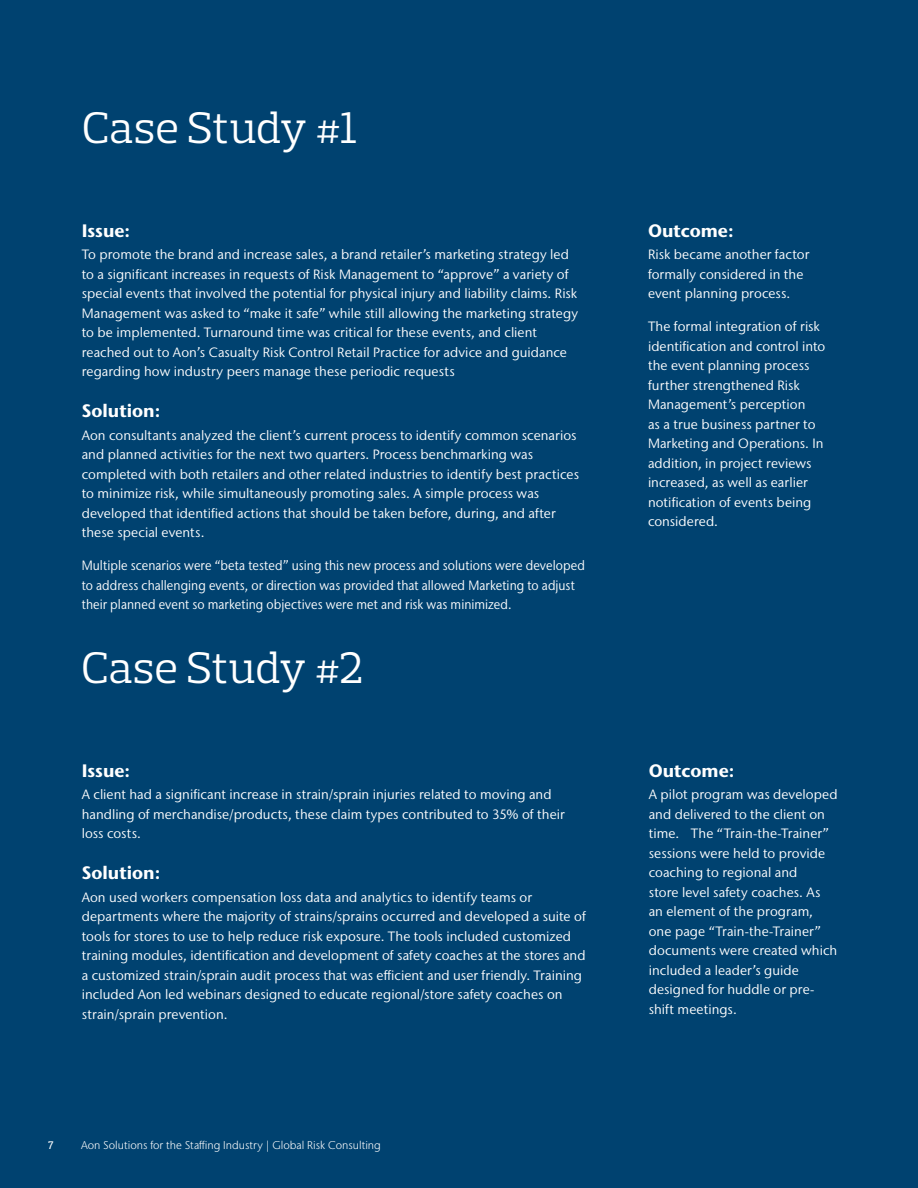
<style>
.page{position:relative;width:918px;height:1188px;background:#004270}
.page>*{position:absolute;margin:0;border:0;box-sizing:border-box;transform-origin:0 0}
.Main_Headline_PS_26{font:45px "Prelo Slab";letter-spacing:-.005em;color:#fff}
.Subhead_2__SS_11_15{font:700 18px "Stone Sans IIITC Pro";color:#fff}
.Body_Copy_SS_9_13{font:13.5px/19.5px "Stone Sans IIITC Pro";letter-spacing:.005em;color:#fff}
.Body_Copy_SS_9_13-2{font:13.5px/19.5px "Stone Sans IIITC Pro";letter-spacing:.005em;color:#fff;scale:.92 1}
.t1{font:300 11.25px "Stone Sans IIITC Pro";color:#fff}
.t2{font:500 11.25px "Prelo Slab";color:#fff}
</style>
<div class="page">
<p class="Main_Headline_PS_26" style="left:82px;top:100px;width:278px">Case Study #1</p>
<p class="Subhead_2__SS_11_15" style="left:82px;top:219px;width:50px">Issue:</p>
<p class="Body_Copy_SS_9_13" style="left:82px;top:245px;width:498px">To promote the brand and increase sales, a brand retailer’s marketing strategy led to a significant increases in requests of Risk Management to “approve” a variety of special events that involved the potential for physical injury and liability claims. Risk Management was asked to “make it safe” while still allowing the marketing strategy to be implemented. Turnaround time was critical for these events, and client reached out to Aon’s Casualty Risk Control Retail Practice for advice and guidance regarding how industry peers manage these periodic requests</p>
<p class="Subhead_2__SS_11_15" style="left:82px;top:399px;width:80px">Solution:</p>
<p class="Body_Copy_SS_9_13" style="left:82px;top:425px;width:499px">Aon consultants analyzed the client’s current process to identify common scenarios and planned activities for the next two quarters. Process benchmarking was completed with both retailers and other related industries to identify best practices to minimize risk, while simultaneously promoting sales. A simple process was developed that identified actions that should be taken before, during, and after these special events.</p>
<p class="Body_Copy_SS_9_13-2" style="left:82px;top:556px;width:549px">Multiple scenarios were “beta tested” using this new process and solutions were developed to address challenging events, or direction was provided that allowed Marketing to adjust their planned event so marketing objectives were met and risk was minimized.</p>
<p class="Main_Headline_PS_26" style="left:81px;top:640px;width:284px">Case Study #2</p>
<p class="Subhead_2__SS_11_15" style="left:82px;top:759px;width:50px">Issue:</p>
<p class="Body_Copy_SS_9_13" style="left:82px;top:785px;width:484px">A client had a significant increase in strain/sprain injuries related to moving and handling of merchandise/products, these claim types contributed to 35% of their loss costs.</p>
<p class="Subhead_2__SS_11_15" style="left:82px;top:861px;width:80px">Solution:</p>
<p class="Body_Copy_SS_9_13" style="left:82px;top:887px;width:506px">Aon used workers compensation loss data and analytics to identify teams or departments where the majority of strains/sprains occurred and developed a suite of tools for stores to use to help reduce risk exposure. The tools included customized training modules, identification and development of safety coaches at the stores and a customized strain/sprain audit process that was efficient and user friendly. Training included Aon led webinars designed to educate regional/store safety coaches on strain/sprain prevention.</p>
<p class="t2" style="left:48px;top:1138px;width:7px">7</p>
<p class="t1" style="left:81px;top:1138px;width:301px">Aon Solutions for the Staffing Industry | Global Risk Consulting</p>
<p class="Subhead_2__SS_11_15" style="left:648px;top:219px;width:87px">Outcome:</p>
<p class="Body_Copy_SS_9_13" style="left:648px;top:245px;width:163px">Risk became another factor formally considered in the event planning process.</p>
<p class="Body_Copy_SS_9_13" style="left:648px;top:317px;width:179px">The formal integration of risk identification and control into the event planning process further strengthened Risk<br>Management’s perception<br>as a true business partner to<br>Marketing and Operations. In addition, in project reviews increased, as well as earlier notification of events being considered.</p>
<p class="Subhead_2__SS_11_15" style="left:649px;top:759px;width:87px">Outcome:</p>
<p class="Body_Copy_SS_9_13" style="left:649px;top:785px;width:190px">A pilot program was developed and delivered to the client on time. The “Train-the-Trainer” sessions were held to provide coaching to regional and<br>store level safety coaches. As an element of the program, one page “Train-the-Trainer” documents were created which included a leader’s guide designed for huddle or pre&shy;shift meetings.</p>
</div>
